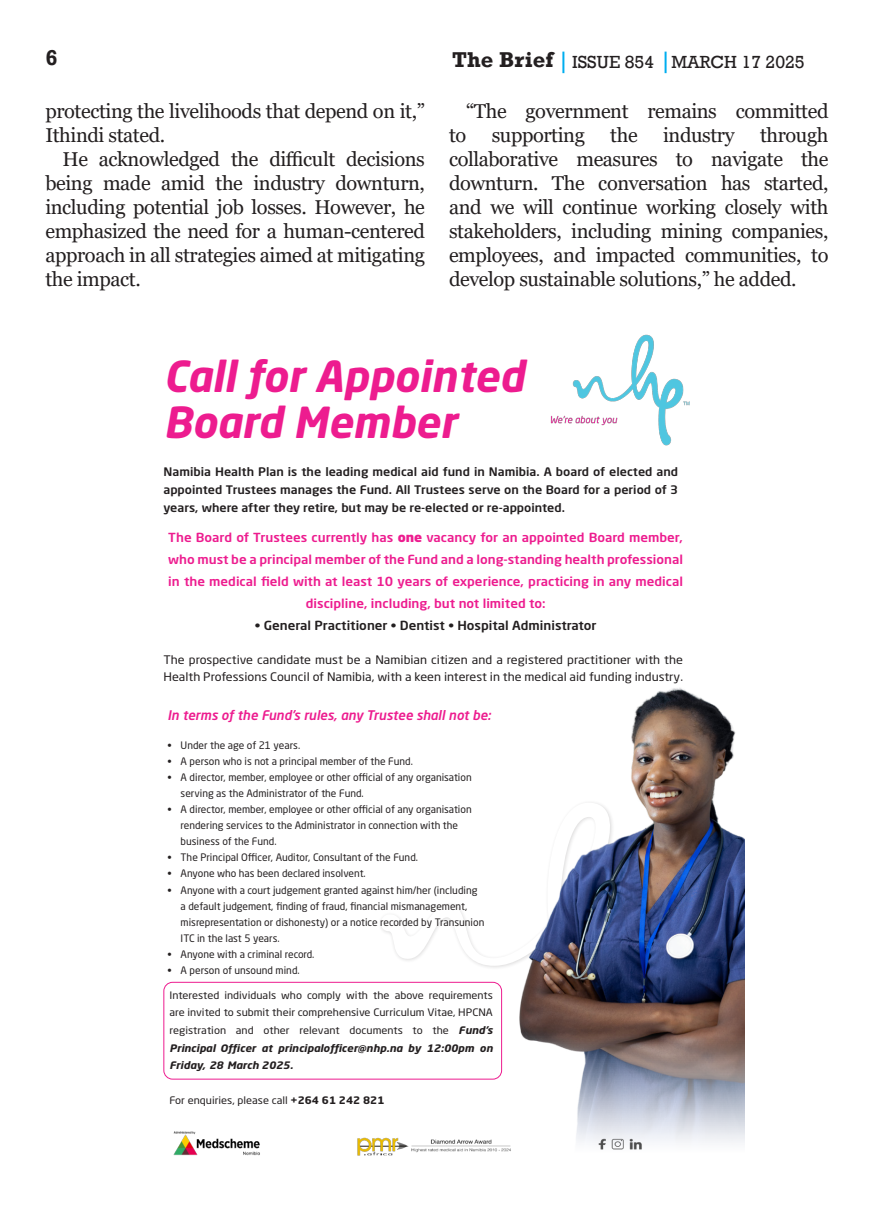
<style>
.page{position:relative;width:874px;height:1225px;background:#fff}
.page>*{position:absolute;margin:0;border:0;box-sizing:border-box;transform-origin:0 0}
.t1{font:italic 700 42.2px/46px "Neo Sans Std";color:#ed1c8f}
.t2{font:700 22px "Rockwell";color:#231f20}
.t3{font:20px/24px "Georgia";letter-spacing:-.02em;color:#231f20}
.t4{font:18px "Rockwell";color:#231f20}
.t5{font:italic 500 13.2px "Neo Sans Std";color:#ed1c8f}
.t6{font:500 12.4px/21.8px "Neo Sans Std";color:#ed1c8f;text-align:center;scale:1.08 1}
.t7{font:500 12.4px "Neo Sans Std";color:#231f20;scale:1.08 1}
.t8{font:500 11.6px/18.2px "Neo Sans Std";color:#231f20;text-align:justify;scale:1.08 1}
.t9{font:11.6px/17.4px "Neo Sans Std";color:#231f20;scale:1.08 1}
.t10{font:10.2px/16px "Neo Sans Std";color:#231f20}
.t11{font:10.2px/17.4px "Neo Sans Std";color:#231f20;text-align:justify;scale:1.08 1}
.s1{font-weight:700;font-size:22px}
.s2{font-weight:900}
.s3{font-weight:700;font-style:italic}
.s4{font-weight:700}
</style>
<div class="page">
<hr style="left:562px;top:52px;width:2px;height:21px;background:#00aeef">
<hr style="left:664px;top:52px;width:2px;height:21px;background:#00aeef">
<svg style="left:381px;top:906px;width:133px;height:126px"></svg>
<img style="left:514px;top:688px;width:229px;height:344px">
<svg style="left:163px;top:1032px;width:580px;height:111px"></svg>
<img style="left:550px;top:334px;width:140px;height:112px">
<div style="left:163px;top:982px;width:338px;height:97px;border:1px solid #ed1c8f;border-radius:9px"></div>
<img style="left:341px;top:1127px;width:193px;height:29px">
<img style="left:566px;top:1127px;width:116px;height:23px">
<img style="left:164px;top:1123px;width:113px;height:33px">
<h2 class="t2" style="left:45px;top:44px;width:14px">6</h2>
<h3 class="t4" style="left:452px;top:52px;width:353px"><span class="s1">The Brief</span> ISSUE 854 MARCH 17 2025</h3>
<p class="t3" style="left:45px;top:99px;width:381px">protecting the livelihoods that depend on it,”<br>Ithindi stated.</p>
<p class="t3" style="left:45px;top:147px;width:381px;text-align:justify;text-indent:17px">He acknowledged the difficult decisions being made amid the industry downturn, including potential job losses. However, he emphasized the need for a human-centered approach in all strategies aimed at mitigating the impact.</p>
<p class="t3" style="left:449px;top:99px;width:381px;text-indent:17px">“The government remains committed to</p>
<p class="t3" style="left:449px;top:123px;width:381px;text-align:justify;text-indent:311px">through collaborative measures to navigate the downturn. The conversation has started, and we will continue working closely with stakeholders, including mining companies, employees, and impacted communities, to develop sustainable solutions,” he added.</p>
<p class="t3" style="left:491px;top:123px;width:95px">supporting</p>
<p class="t3" style="left:610px;top:123px;width:29px">the</p>
<p class="t3" style="left:662px;top:123px;width:73px">industry</p>
<p class="t1" style="left:163px;top:352px;width:362px">Call for Appointed<br>Board Member</p>
<p class="t8" style="left:163px;top:462px;width:478px">Namibia Health Plan is the leading medical aid fund in Namibia. A board of elected and appointed Trustees manages the Fund. All Trustees serve on the Board for a period of 3 years, where after they retire, but may be re-elected or re-appointed.</p>
<p class="t6" style="left:168px;top:526px;width:478px">The Board of Trustees currently has <span class="s2">one</span> vacancy for an appointed Board member, who must be a principal member of the Fund and a long-standing health professional in the medical field with at least 10 years of experience, practicing in any medical discipline, including, but not limited to:</p>
<p class="t7" style="left:255px;top:617px;width:318px">• General Practitioner • Dentist • Hospital Administrator</p>
<p class="t9" style="left:163px;top:650px;width:482px">The prospective candidate must be a Namibian citizen and a registered practitioner with the<br>Health Professions Council of Namibia, with a keen interest in the medical aid funding industry.</p>
<p class="t5" style="left:167px;top:707px;width:325px">In terms of the Fund’s rules, any Trustee shall not be:</p>
<p class="t10" style="left:167px;top:737px;width:134px">• Under the age of 21 years.</p>
<p class="t10" style="left:167px;top:753px;width:247px">• A person who is not a principal member of the Fund.</p>
<p class="t10" style="left:180px;top:769px;width:292px;text-indent:-13px">• A director, member, employee or other official of any organisation serving as the Administrator of the Fund.</p>
<p class="t10" style="left:180px;top:801px;width:292px;text-indent:-13px">• A director, member, employee or other official of any organisation rendering services to the Administrator in connection with the business of the Fund.</p>
<p class="t10" style="left:167px;top:849px;width:252px">• The Principal Officer, Auditor, Consultant of the Fund.</p>
<p class="t10" style="left:167px;top:865px;width:200px">• Anyone who has been declared insolvent.</p>
<p class="t10" style="left:180px;top:881px;width:305px;text-indent:-13px">• Anyone with a court judgement granted against him/her (including a default judgement, finding of fraud, financial mismanagement, misrepresentation or dishonesty) or a notice recorded by Transunion ITC in the last 5 years.</p>
<p class="t10" style="left:167px;top:945px;width:148px">• Anyone with a criminal record.</p>
<p class="t10" style="left:167px;top:961px;width:134px">• A person of unsound mind.</p>
<p class="t11" style="left:169px;top:986px;width:301px">Interested individuals who comply with the above requirements are invited to submit their comprehensive Curriculum Vitae, HPCNA registration and other relevant documents to the <span class="s3">Fund’s Principal Officer at principalofficer@nhp.na by 12:00pm on Friday, 28 March 2025.</span></p>
<p class="t11" style="left:169px;top:1091px;width:200px">For enquiries, please call <span class="s4">+264 61 242 821</span></p>
</div>
